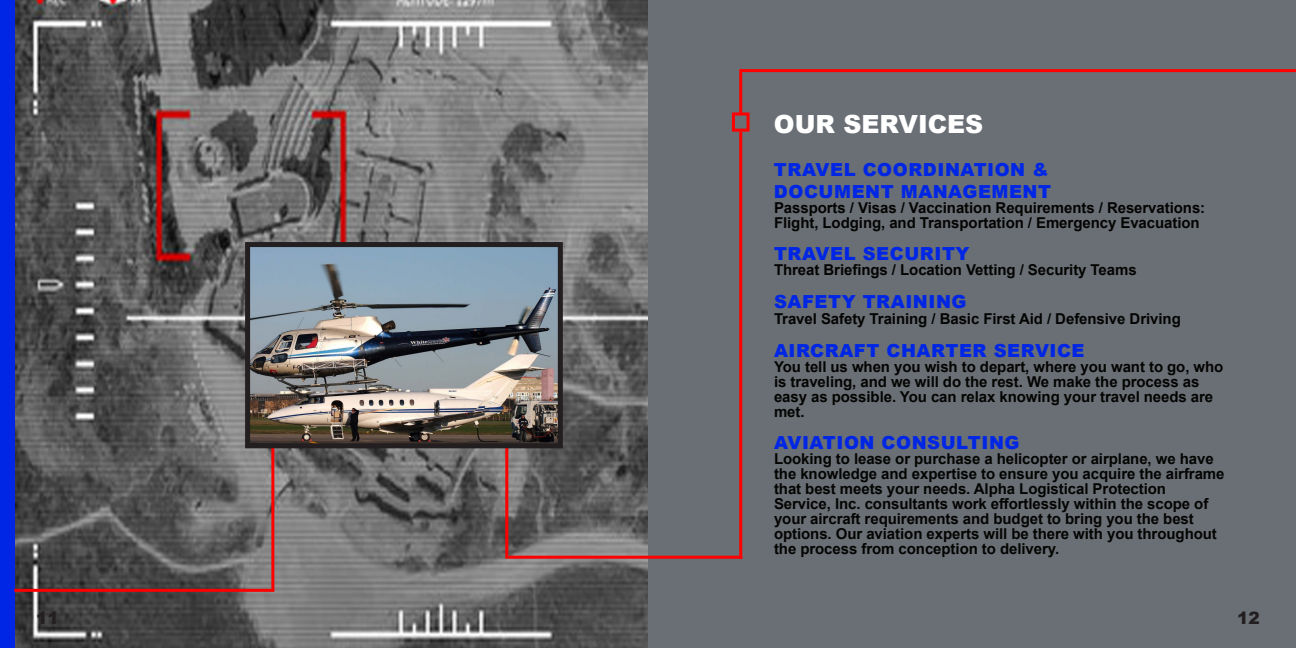
<style>
.page{position:relative;width:1296px;height:648px;background:#fff}
.page>*{position:absolute;margin:0;border:0;box-sizing:border-box;transform-origin:0 0}
.t1{font:900 25px "Arial";color:#fff}
.t2{font:900 18px "Arial";letter-spacing:.03em;color:#0026e5}
.t3{font:900 17px "Arial";color:#231f20}
.t4{font:700 15px/15px "Arial";letter-spacing:-.005em;color:#040503}
</style>
<div class="page">
<img style="left:14px;top:0;width:634px;height:648px">
<div style="left:648px;top:0;width:648px;height:648px;background:#6a6f75"></div>
<hr style="left:739px;top:132px;width:3px;height:427px;background:#f00">
<div style="left:732px;top:112px;width:18px;height:20px;border:3px solid #f00"></div>
<div style="left:0;top:0;width:14px;height:648px;background:#0026e5"></div>
<hr style="left:14px;top:589px;width:260px;height:3px;background:#f00">
<hr style="left:505px;top:387px;width:3px;height:172px;background:#f00">
<hr style="left:271px;top:295px;width:3px;height:295px;background:#f00">
<hr style="left:739px;top:69px;width:3px;height:46px;background:#f00">
<img style="left:251px;top:248px;width:306px;height:194px">
<div style="left:245px;top:242px;width:318px;height:206px;border:5px solid #231f20"></div>
<hr style="left:508px;top:556px;width:234px;height:3px;background:#f00">
<hr style="left:741px;top:69px;width:555px;height:3px;background:#f00">
<p class="t1" style="left:774px;top:106px;width:211px">OUR SERVICES</p>
<p class="t2" style="left:774px;top:157px;width:276px">TRAVEL COORDINATION &amp;</p>
<p class="t2" style="left:774px;top:178px;width:279px">DOCUMENT MANAGEMENT</p>
<p class="t4" style="left:774px;top:200px;width:433px">Passports / Visas / Vaccination Requirements / Reservations:<br>Flight, Lodging, and Transportation / Emergency Evacuation</p>
<p class="t2" style="left:774px;top:241px;width:197px">TRAVEL SECURITY</p>
<p class="t4" style="left:774px;top:263px;width:364px">Threat Briefings / Location Vetting / Security Teams</p>
<p class="t2" style="left:774px;top:288px;width:194px">SAFETY TRAINING</p>
<p class="t4" style="left:774px;top:312px;width:408px">Travel Safety Training / Basic First Aid / Defensive Driving</p>
<p class="t2" style="left:774px;top:337px;width:312px">AIRCRAFT CHARTER SERVICE</p>
<p class="t4" style="left:774px;top:359px;width:451px">You tell us when you wish to depart, where you want to go, who</p>
<p class="t4" style="left:774px;top:374px;width:441px">is traveling, and we will do the rest. We make the process as easy as possible. You can relax knowing your travel needs are met.</p>
<p class="t2" style="left:774px;top:430px;width:247px">AVIATION CONSULTING</p>
<p class="t4" style="left:774px;top:452px;width:441px">Looking to lease or purchase a helicopter or airplane, we have</p>
<p class="t4" style="left:774px;top:467px;width:452px">the knowledge and expertise to ensure you acquire the airframe</p>
<p class="t4" style="left:774px;top:482px;width:394px">that best meets your needs. Alpha Logistical Protection</p>
<p class="t4" style="left:774px;top:497px;width:436px">Service, Inc. consultants work effortlessly within the scope of</p>
<p class="t4" style="left:774px;top:512px;width:421px">your aircraft requirements and budget to bring you the best</p>
<p class="t4" style="left:774px;top:527px;width:444px">options. Our aviation experts will be there with you throughout</p>
<p class="t4" style="left:774px;top:542px;width:287px">the process from conception to delivery.</p>
<p class="t3" style="left:36px;top:606px;width:24px">11</p>
<p class="t3" style="left:1237px;top:606px;width:24px">12</p>
</div>
